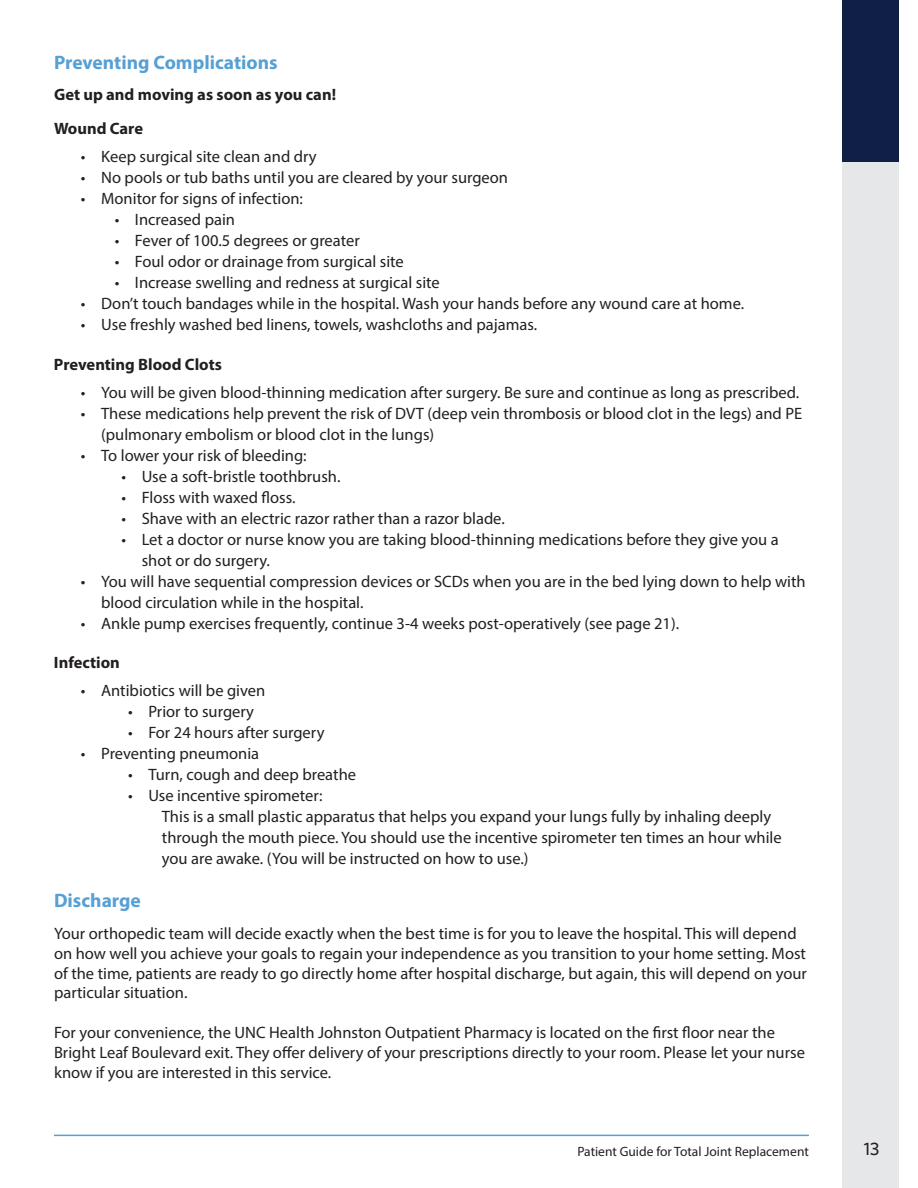
<style>
.page{position:relative;width:918px;height:1188px;background:#fff}
.page>*{position:absolute;margin:0;border:0;box-sizing:border-box;transform-origin:0 0}
.t1{font:700 19.5px "Myriad Pro";color:#56a0d5}
.t2{font:500 18px "Whitney";color:#231f20}
.t3{font:16.5px/21px "Myriad Pro";color:#231f20}
.t4{font:700 16.5px/34px "Myriad Pro";color:#231f20}
.t5{font:13.5px "Myriad Pro";color:#231f20}
</style>
<div class="page">
<div style="left:842px;top:0;width:57px;height:1188px;background:#e6e7e9"></div>
<hr style="left:54px;top:1135px;width:755px;height:1px;background:#56a0d5">
<div style="left:842px;top:0;width:57px;height:162px;background:#101f46"></div>
<p class="t1" style="left:54px;top:49px;width:225px">Preventing Complications</p>
<p class="t4" style="left:54px;top:77px;width:284px">Get up and moving as soon as you can!<br>Wound Care</p>
<p class="t3" style="left:81px;top:146px;width:237px">• Keep surgical site clean and dry</p>
<p class="t3" style="left:81px;top:167px;width:429px">• No pools or tub baths until you are cleared by your surgeon</p>
<p class="t3" style="left:81px;top:188px;width:224px">• Monitor for signs of infection:</p>
<p class="t3" style="left:115px;top:209px;width:122px">• Increased pain</p>
<p class="t3" style="left:115px;top:230px;width:247px">• Fever of 100.5 degrees or greater</p>
<p class="t3" style="left:115px;top:251px;width:291px">• Foul odor or drainage from surgical site</p>
<p class="t3" style="left:115px;top:272px;width:327px">• Increase swelling and redness at surgical site</p>
<p class="t3" style="left:81px;top:293px;width:665px">• Don’t touch bandages while in the hospital. Wash your hands before any wound care at home.</p>
<p class="t3" style="left:81px;top:314px;width:458px">• Use freshly washed bed linens, towels, washcloths and pajamas.</p>
<p class="t4" style="left:54px;top:347px;width:170px">Preventing Blood Clots</p>
<p class="t3" style="left:81px;top:381px;width:720px">• You will be given blood-thinning medication after surgery. Be sure and continue as long as prescribed.</p>
<p class="t3" style="left:101px;top:402px;width:703px;text-indent:-20px">• These medications help prevent the risk of DVT (deep vein thrombosis or blood clot in the legs) and PE (pulmonary embolism or blood clot in the lungs)</p>
<p class="t3" style="left:81px;top:444px;width:227px">• To lower your risk of bleeding:</p>
<p class="t3" style="left:121px;top:465px;width:221px">• Use a soft-bristle toothbrush.</p>
<p class="t3" style="left:121px;top:486px;width:176px">• Floss with waxed floss.</p>
<p class="t3" style="left:121px;top:507px;width:385px">• Shave with an electric razor rather than a razor blade.</p>
<p class="t3" style="left:142px;top:528px;width:639px;text-indent:-20px">• Let a doctor or nurse know you are taking blood-thinning medications before they give you a shot or do surgery.</p>
<p class="t3" style="left:101px;top:570px;width:706px;text-indent:-20px">• You will have sequential compression devices or SCDs when you are in the bed lying down to help with blood circulation while in the hospital.</p>
<p class="t3" style="left:81px;top:612px;width:600px">• Ankle pump exercises frequently, continue 3-4 weeks post-operatively (see page 21).</p>
<p class="t4" style="left:54px;top:645px;width:68px">Infection</p>
<p class="t3" style="left:81px;top:680px;width:186px">• Antibiotics will be given</p>
<p class="t3" style="left:128px;top:701px;width:127px">• Prior to surgery</p>
<p class="t3" style="left:128px;top:722px;width:198px">• For 24 hours after surgery</p>
<p class="t3" style="left:81px;top:743px;width:180px">• Preventing pneumonia</p>
<p class="t3" style="left:128px;top:764px;width:229px">• Turn, cough and deep breathe</p>
<p class="t3" style="left:162px;top:785px;width:621px;text-indent:-34px">• Use incentive spirometer:<br>This is a small plastic apparatus that helps you expand your lungs fully by inhaling deeply through the mouth piece. You should use the incentive spirometer ten times an hour while you are awake. (You will be instructed on how to use.)</p>
<p class="t1" style="left:54px;top:888px;width:88px">Discharge</p>
<p class="t3" style="left:54px;top:923px;width:754px;line-height:19.8px">Your orthopedic team will decide exactly when the best time is for you to leave the hospital. This will depend on how well you achieve your goals to regain your independence as you transition to your home setting. Most of the time, patients are ready to go directly home after hospital discharge, but again, this will depend on your particular situation.</p>
<p class="t3" style="left:54px;top:1022px;width:752px;line-height:19.8px">For your convenience, the UNC Health Johnston Outpatient Pharmacy is located on the first floor near the<br>Bright Leaf Boulevard exit. They offer delivery of your prescriptions directly to your room. Please let your nurse know if you are interested in this service.</p>
<p class="t5" style="left:577px;top:1143px;width:233px">Patient Guide for Total Joint Replacement</p>
<p class="t2" style="left:864px;top:1137px;width:17px">13</p>
</div>
